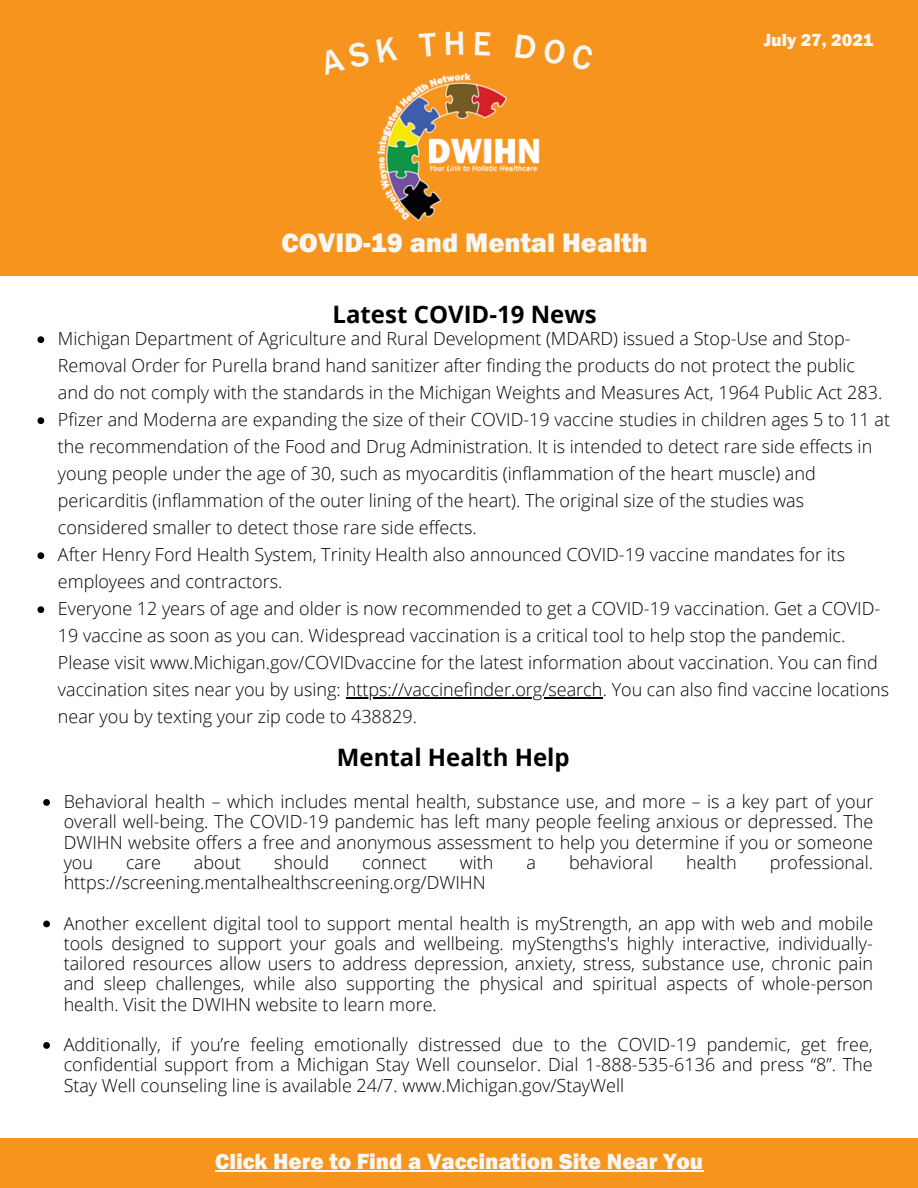
<style>
.page{position:relative;width:918px;height:1188px;background:#fff}
.page>*{position:absolute;margin:0;border:0;box-sizing:border-box;transform-origin:0 0}
.t1{font:800 27.6px "Franklin Gothic";color:#f7f7f3}
.t2{font:700 24px "Open Sans";color:#000}
.t3{font:800 22.65px "Franklin Gothic";color:#f7f7f3}
.t4{font:300 18px/27px "Open Sans";color:#000}
.t5{font:800 18px "Franklin Gothic";color:#f7f7f3}
</style>
<div class="page">
<div style="left:0;top:0;width:918px;height:276px;background:#f7941d"></div>
<img style="left:378px;top:74px;width:162px;height:146px">
<div style="left:0;top:1139px;width:918px;height:49px;background:#f7941d"></div>
<hr style="left:215px;top:1171px;width:488px;height:1px;background:#f7f7f3">
<svg style="left:37px;top:336px;width:7px;height:7px"></svg>
<svg style="left:37px;top:417px;width:7px;height:7px"></svg>
<svg style="left:37px;top:552px;width:7px;height:7px"></svg>
<svg style="left:37px;top:606px;width:7px;height:7px"></svg>
<hr style="left:346px;top:697px;width:257px;height:2px;background:#000">
<svg style="left:43px;top:799px;width:7px;height:7px"></svg>
<svg style="left:43px;top:921px;width:7px;height:6px"></svg>
<svg style="left:43px;top:1042px;width:7px;height:7px"></svg>
<p class="t1" style="left:282px;top:227px;width:368px">COVID-19 and Mental Health</p>
<p class="t2" style="left:333px;top:297px;width:266px">Latest COVID-19 News</p>
<p class="t5" style="left:764px;top:30px;width:111px">July 27, 2021</p>
<p class="t4" style="left:58px;top:325px;width:826px">Michigan Department of Agriculture and Rural Development (MDARD) issued a Stop-Use and Stop-<br>Removal Order for Purella brand hand sanitizer after finding the products do not protect the public and do not comply with the standards in the Michigan Weights and Measures Act, 1964 Public Act 283.</p>
<p class="t4" style="left:58px;top:406px;width:834px">Pfizer and Moderna are expanding the size of their COVID-19 vaccine studies in children ages 5 to 11 at the recommendation of the Food and Drug Administration. It is intended to detect rare side effects in young people under the age of 30, such as myocarditis (inflammation of the heart muscle) and pericarditis (inflammation of the outer lining of the heart). The original size of the studies was considered smaller to detect those rare side effects.</p>
<p class="t4" style="left:58px;top:541px;width:789px">After Henry Ford Health System, Trinity Health also announced COVID-19 vaccine mandates for its employees and contractors.</p>
<p class="t4" style="left:58px;top:595px;width:833px">Everyone 12 years of age and older is now recommended to get a COVID-19 vaccination. Get a COVID-19 vaccine as soon as you can. Widespread vaccination is a critical tool to help stop the pandemic.<br>Please visit www.Michigan.gov/COVIDvaccine for the latest information about vaccination. You can find vaccination sites near you by using: https://vaccinefinder.org/search. You can also find vaccine locations near you by texting your zip code to 438829.</p>
<p class="t2" style="left:337px;top:741px;width:234px">Mental Health Help</p>
<p class="t4" style="left:64px;top:791px;width:811px;line-height:20.2px;text-align:justify">Behavioral health – which includes mental health, substance use, and more – is a key part of your overall well-being. The COVID-19 pandemic has left many people feeling anxious or depressed. The DWIHN website offers a free and anonymous assessment to help you determine if you or someone you</p>
<p class="t4" style="left:126px;top:848px;width:36px">care</p>
<p class="t4" style="left:194px;top:848px;width:49px">about</p>
<p class="t4" style="left:274px;top:848px;width:56px">should</p>
<p class="t4" style="left:362px;top:848px;width:66px">connect</p>
<p class="t4" style="left:460px;top:848px;width:35px">with</p>
<p class="t4" style="left:527px;top:848px;width:11px">a</p>
<p class="t4" style="left:569px;top:848px;width:86px">behavioral</p>
<p class="t4" style="left:686px;top:848px;width:52px">health</p>
<p class="t4" style="left:770px;top:848px;width:105px">professional.</p>
<p class="t4" style="left:64px;top:869px;width:424px">https://screening.mentalhealthscreening.org/DWIHN</p>
<p class="t4" style="left:64px;top:912px;width:811px;line-height:20.2px;text-align:justify">Another excellent digital tool to support mental health is myStrength, an app with web and mobile tools designed to support your goals and wellbeing. myStengths's highly interactive, individually&shy;tailored resources allow users to address depression, anxiety, stress, substance use, chronic pain and sleep challenges, while also supporting the physical and spiritual aspects of whole-person health. Visit the DWIHN website to learn more.</p>
<p class="t4" style="left:64px;top:1034px;width:811px;line-height:20.2px;text-align:justify">Additionally, if you’re feeling emotionally distressed due to the COVID-19 pandemic, get free, confidential support from a Michigan Stay Well counselor. Dial 1-888-535-6136 and press “8”. The Stay Well counseling line is available 24/7. www.Michigan.gov/StayWell</p>
<p class="t3" style="left:215px;top:1149px;width:490px">Click Here to Find a Vaccination Site Near You</p>
</div>
